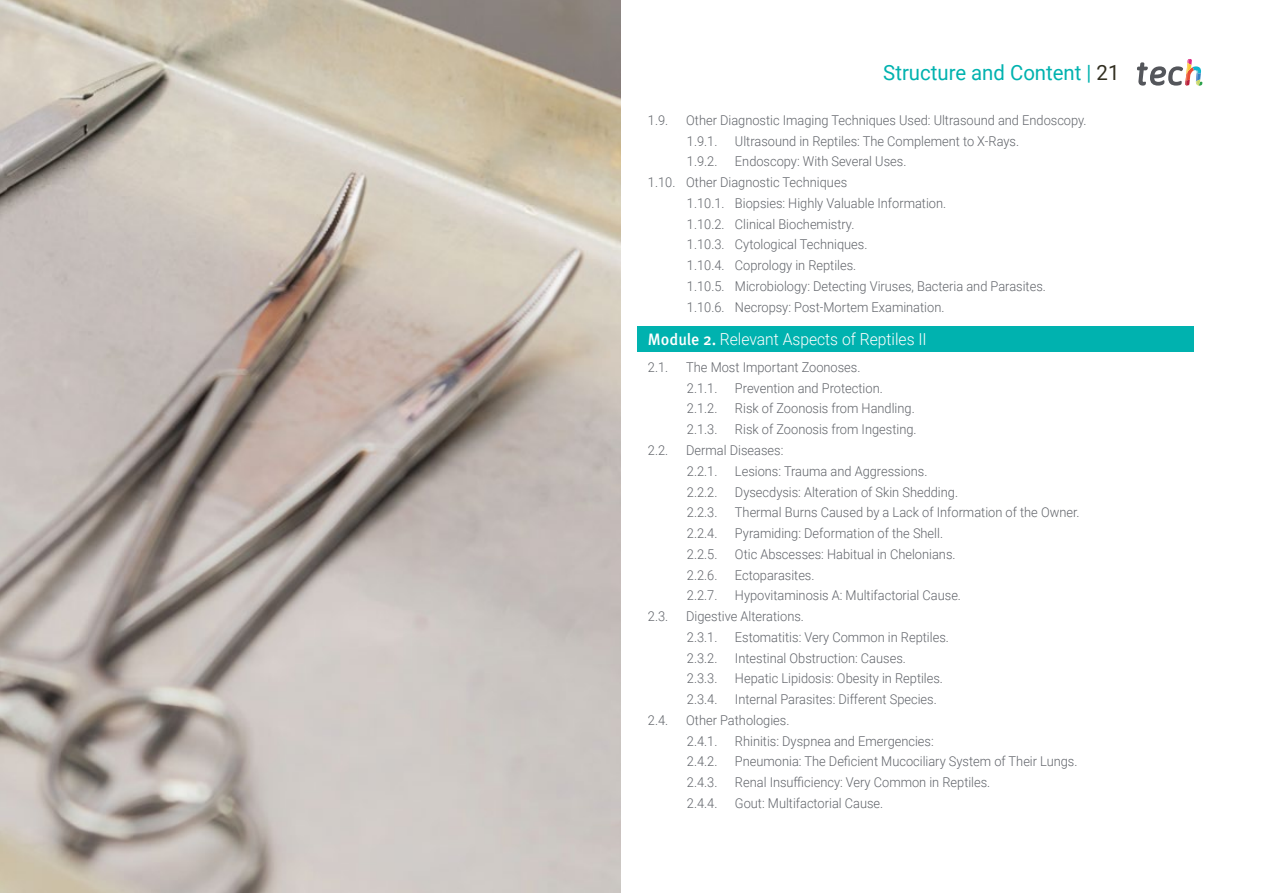
<style>
.page{position:relative;width:1263px;height:893px;background:#fff}
.page>*{position:absolute;margin:0;border:0;box-sizing:border-box;transform-origin:0 0}
.t1{font:21px "Roboto";color:#00b2af}
.t2{font:300 16.5px "Roboto";color:#fff;scale:.95 1}
.t3{font:300 13.5px/20.7px "Roboto";color:#61646a;scale:.95 1}
.s1{color:#312e20}
.s2{font-family:"Meta Pro";font-weight:500}
</style>
<div class="page">
<img style="left:0;top:0;width:621px;height:893px">
<svg style="left:1137px;top:59px;width:65px;height:27px"></svg>
<div style="left:637px;top:326px;width:556px;height:25px;background:#00b2af"></div>
<h1 class="t1" style="left:883px;top:57px;width:238px">Structure and Content | <span class="s1">21</span></h1>
<p class="t3" style="left:648px;top:109px;width:23px">1.9.</p>
<p class="t3" style="left:686px;top:109px;width:423px">Other Diagnostic Imaging Techniques Used: Ultrasound and Endoscopy.<br>1.9.1.</p>
<p class="t3" style="left:735px;top:130px;width:301px">Ultrasound in Reptiles: The Complement to X-Rays.</p>
<p class="t3" style="left:648px;top:151px;width:273px;text-indent:87px">Endoscopy: With Several Uses.<br>1.10. Other Diagnostic Techniques</p>
<p class="t3" style="left:687px;top:192px;width:379px">1.10.1. Biopsies: Highly Valuable Information.<br>1.10.2. Clinical Biochemistry.<br>1.10.3. Cytological Techniques.<br>1.10.4. Coprology in Reptiles.<br>1.10.5. Microbiology: Detecting Viruses, Bacteria and Parasites.<br>1.10.6. Necropsy: Post-Mortem Examination.</p>
<p class="t2" style="left:648px;top:327px;width:295px"><span class="s2">Module 2.</span> Relevant Aspects of Reptiles II</p>
<p class="t3" style="left:648px;top:356px;width:23px">2.1.</p>
<p class="t3" style="left:686px;top:356px;width:185px">The Most Important Zoonoses.<br>2.1.1.</p>
<p class="t3" style="left:687px;top:151px;width:34px">1.9.2.</p>
<p class="t3" style="left:735px;top:377px;width:157px">Prevention and Protection.</p>
<p class="t3" style="left:687px;top:398px;width:34px">2.1.2.</p>
<p class="t3" style="left:735px;top:398px;width:191px">Risk of Zoonosis from Handling.</p>
<p class="t3" style="left:687px;top:419px;width:34px">2.1.3.</p>
<p class="t3" style="left:735px;top:419px;width:193px">Risk of Zoonosis from Ingesting.</p>
<p class="t3" style="left:648px;top:439px;width:23px">2.2.</p>
<p class="t3" style="left:686px;top:439px;width:104px">Dermal Diseases:<br>2.2.1.</p>
<p class="t3" style="left:735px;top:460px;width:204px">Lesions: Trauma and Aggressions.</p>
<p class="t3" style="left:687px;top:481px;width:34px">2.2.2.</p>
<p class="t3" style="left:735px;top:481px;width:236px">Dysecdysis: Alteration of Skin Shedding.</p>
<p class="t3" style="left:687px;top:502px;width:34px">2.2.3.</p>
<p class="t3" style="left:735px;top:502px;width:364px">Thermal Burns Caused by a Lack of Information of the Owner.</p>
<p class="t3" style="left:687px;top:522px;width:34px">2.2.4.</p>
<p class="t3" style="left:735px;top:522px;width:221px">Pyramiding: Deformation of the Shell.</p>
<p class="t3" style="left:687px;top:543px;width:34px">2.2.5.</p>
<p class="t3" style="left:735px;top:543px;width:234px">Otic Abscesses: Habitual in Chelonians.</p>
<p class="t3" style="left:687px;top:564px;width:34px">2.2.6.</p>
<p class="t3" style="left:735px;top:564px;width:85px">Ectoparasites.</p>
<p class="t3" style="left:687px;top:585px;width:34px">2.2.7.</p>
<p class="t3" style="left:735px;top:585px;width:239px">Hypovitaminosis A: Multifactorial Cause.</p>
<p class="t3" style="left:648px;top:605px;width:23px">2.3.</p>
<p class="t3" style="left:686px;top:605px;width:125px">Digestive Alterations.<br>2.3.1.</p>
<p class="t3" style="left:735px;top:626px;width:227px">Estomatitis: Very Common in Reptiles.</p>
<p class="t3" style="left:687px;top:647px;width:34px">2.3.2.</p>
<p class="t3" style="left:735px;top:647px;width:181px">Intestinal Obstruction: Causes.</p>
<p class="t3" style="left:687px;top:668px;width:34px">2.3.3.</p>
<p class="t3" style="left:735px;top:668px;width:220px">Hepatic Lipidosis: Obesity in Reptiles.</p>
<p class="t3" style="left:687px;top:688px;width:34px">2.3.4.</p>
<p class="t3" style="left:735px;top:688px;width:214px">Internal Parasites: Different Species.</p>
<p class="t3" style="left:648px;top:709px;width:23px">2.4.</p>
<p class="t3" style="left:686px;top:709px;width:110px">Other Pathologies.<br>2.4.1.</p>
<p class="t3" style="left:735px;top:730px;width:211px">Rhinitis: Dyspnea and Emergencies:</p>
<p class="t3" style="left:687px;top:751px;width:34px">2.4.2.</p>
<p class="t3" style="left:735px;top:751px;width:362px">Pneumonia: The Deficient Mucociliary System of Their Lungs.</p>
<p class="t3" style="left:687px;top:771px;width:34px">2.4.3.</p>
<p class="t3" style="left:735px;top:771px;width:270px">Renal Insufficiency: Very Common in Reptiles.</p>
<p class="t3" style="left:687px;top:792px;width:34px">2.4.4.</p>
<p class="t3" style="left:735px;top:792px;width:158px">Gout: Multifactorial Cause.</p>
</div>
